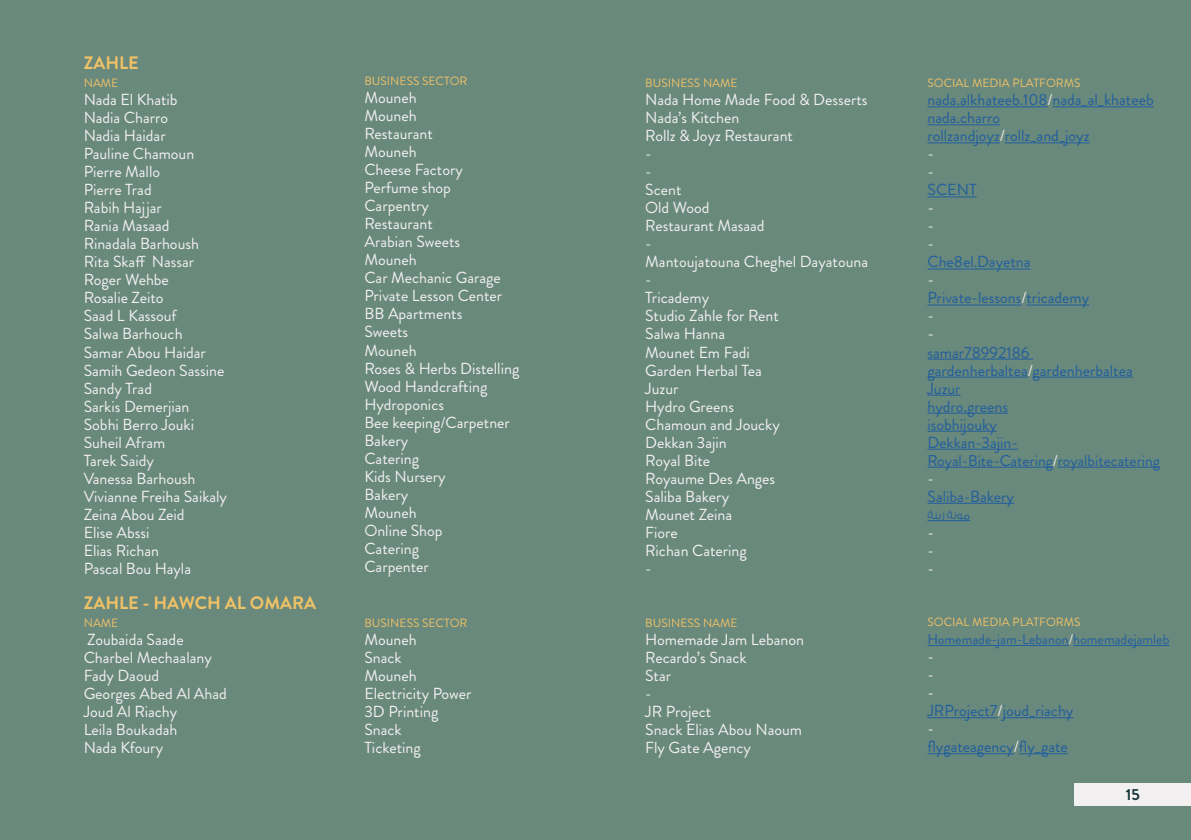
<style>
.page{position:relative;width:1191px;height:840px;background:#fff}
.page>*{position:absolute;margin:0;border:0;box-sizing:border-box;transform-origin:0 0}
.t1{font:700 18px "Brandon Grotesque";color:#f0c267}
.t2{font:16px/18px "Brandon Grotesque";color:#f3f0f1}
.t3{font:16px/18px "Brandon Grotesque";color:#215e9e}
.t4{font:700 16px "Brandon Grotesque";color:#1a3940}
.t5{font:15.6px "Brandon Grotesque";color:#215e9e}
.t6{font:14px "Brandon Grotesque";color:#215e9e}
.t7{font:12px "Brandon Grotesque";color:#f0c267}
.t8{font:300 12px "GESS Two";color:#215e9e;scale:.96 1}
.s1{color:#f3f0f1}
</style>
<div class="page">
<div style="left:0;top:0;width:1191px;height:839px;background:#69897c"></div>
<div style="left:1074px;top:782px;width:117px;height:23px;background:#f3f0f1"></div>
<hr style="left:927px;top:106px;width:120px;height:1px;background:#215e9e">
<hr style="left:1052px;top:106px;width:101px;height:1px;background:#215e9e">
<hr style="left:927px;top:124px;width:73px;height:1px;background:#215e9e">
<hr style="left:927px;top:142px;width:73px;height:1px;background:#215e9e">
<hr style="left:1004px;top:142px;width:85px;height:1px;background:#215e9e">
<hr style="left:927px;top:196px;width:49px;height:1px;background:#215e9e">
<hr style="left:927px;top:268px;width:103px;height:1px;background:#215e9e">
<hr style="left:927px;top:304px;width:94px;height:1px;background:#215e9e">
<hr style="left:1026px;top:304px;width:63px;height:1px;background:#215e9e">
<hr style="left:927px;top:358px;width:106px;height:1px;background:#215e9e">
<hr style="left:927px;top:376px;width:100px;height:1px;background:#215e9e">
<hr style="left:1032px;top:376px;width:100px;height:1px;background:#215e9e">
<hr style="left:927px;top:394px;width:33px;height:1px;background:#215e9e">
<hr style="left:927px;top:412px;width:81px;height:1px;background:#215e9e">
<hr style="left:927px;top:430px;width:69px;height:1px;background:#215e9e">
<hr style="left:927px;top:448px;width:91px;height:1px;background:#215e9e">
<hr style="left:927px;top:466px;width:126px;height:1px;background:#215e9e">
<hr style="left:1057px;top:466px;width:103px;height:1px;background:#215e9e">
<hr style="left:927px;top:502px;width:87px;height:1px;background:#215e9e">
<hr style="left:927px;top:644px;width:141px;height:1px;background:#215e9e">
<hr style="left:1073px;top:644px;width:96px;height:1px;background:#215e9e">
<hr style="left:927px;top:717px;width:70px;height:1px;background:#215e9e">
<hr style="left:1002px;top:717px;width:71px;height:1px;background:#215e9e">
<hr style="left:927px;top:753px;width:87px;height:1px;background:#215e9e">
<hr style="left:1019px;top:753px;width:49px;height:1px;background:#215e9e">
<hr style="left:927px;top:520px;width:43px;height:1px;background:#215e9e">
<p class="t1" style="left:84px;top:51px;width:57px">ZAHLE</p>
<p class="t7" style="left:84px;top:75px;width:36px">NAME</p>
<p class="t2" style="left:84px;top:91px;width:145px">Nada El Khatib<br>Nadia Charro<br>Nadia Haidar<br>Pauline Chamoun<br>Pierre Mallo<br>Pierre Trad<br>Rabih Hajjar<br>Rania Masaad<br>Rinadala Barhoush<br>Rita Skaff Nassar<br>Roger Wehbe<br>Rosalie Zeito<br>Saad L Kassouf<br>Salwa Barhouch<br>Samar Abou Haidar<br>Samih Gedeon Sassine<br>Sandy Trad<br>Sarkis Demerjian<br>Sobhi Berro Jouki<br>Suheil Afram<br>Tarek Saidy<br>Vanessa Barhoush<br>Vivianne Freiha Saikaly<br>Zeina Abou Zeid<br>Elise Abssi<br>Elias Richan<br>Pascal Bou Hayla</p>
<p class="t7" style="left:84px;top:614px;width:36px">NAME</p>
<p class="t2" style="left:84px;top:630px;width:145px">Zoubaida Saade<br>Charbel Mechaalany<br>Fady Daoud<br>Georges Abed Al Ahad<br>Joud Al Riachy<br>Leila Boukadah<br>Nada Kfoury</p>
<p class="t1" style="left:84px;top:590px;width:234px">ZAHLE - HAWCH AL OMARA</p>
<p class="t7" style="left:364px;top:73px;width:105px">BUSINESS SECTOR</p>
<p class="t2" style="left:364px;top:89px;width:156px">Mouneh<br>Mouneh<br>Restaurant<br>Mouneh<br>Cheese Factory<br>Perfume shop<br>Carpentry<br>Restaurant<br>Arabian Sweets<br>Mouneh<br>Car Mechanic Garage<br>Private Lesson Center<br>BB Apartments<br>Sweets<br>Mouneh<br>Roses &amp; Herbs Distelling<br>Wood Handcrafting<br>Hydroponics<br>Bee keeping/Carpetner<br>Bakery<br>Catering<br>Kids Nursery<br>Bakery<br>Mouneh<br>Online Shop<br>Catering<br>Carpenter</p>
<p class="t7" style="left:364px;top:614px;width:105px">BUSINESS SECTOR</p>
<p class="t2" style="left:364px;top:630px;width:109px">Mouneh<br>Snack<br>Mouneh<br>Electricity Power<br>3D Printing<br>Snack<br>Ticketing</p>
<p class="t7" style="left:645px;top:75px;width:94px">BUSINESS NAME</p>
<p class="t2" style="left:645px;top:91px;width:224px">Nada Home Made Food &amp; Desserts<br>Nada’s Kitchen<br>Rollz &amp; Joyz Restaurant<br>-<br>-<br>Scent<br>Old Wood<br>Restaurant Masaad<br>-<br>Mantoujatouna Cheghel Dayatouna -<br>Tricademy<br>Studio Zahle for Rent<br>Salwa Hanna<br>Mounet Em Fadi<br>Garden Herbal Tea<br>Juzur<br>Hydro Greens<br>Chamoun and Joucky<br>Dekkan 3ajin<br>Royal Bite<br>Royaume Des Anges<br>Saliba Bakery<br>Mounet Zeina<br>Fiore<br>Richan Catering<br>-</p>
<p class="t7" style="left:645px;top:614px;width:94px">BUSINESS NAME</p>
<p class="t2" style="left:645px;top:630px;width:160px">Homemade Jam Lebanon<br>Recardo’s Snack<br>Star<br>-<br>JR Project<br>Snack Elias Abou Naoum<br>Fly Gate Agency</p>
<p class="t7" style="left:927px;top:75px;width:155px">SOCIAL MEDIA PLATFORMS</p>
<p class="t3" style="left:927px;top:91px;width:228px">nada.alkhateeb.108<span class="s1">/</span>nada_al_khateeb nada.charro rollzandjoyz<span class="s1">/</span>rollz_and_joyz<br><span class="s1">-<br>-</span></p>
<p class="t3" style="left:927px;top:181px;width:51px">SCENT</p>
<p class="t2" style="left:927px;top:199px;width:8px;text-align:justify">- - -</p>
<p class="t3" style="left:927px;top:253px;width:105px">Che8el.Dayetna</p>
<p class="t3" style="left:927px;top:271px;width:163px"><span class="s1">-<br></span>Private-lessons<span class="s1">/</span>tricademy <span class="s1">-<br>-</span></p>
<p class="t3" style="left:927px;top:343px;width:207px">samar78992186 gardenherbaltea<span class="s1">/</span>gardenherbaltea<br>Juzur<br>hydro.greens<br>isobhijouky<br>Dekkan-3ajin-</p>
<p class="t5" style="left:927px;top:449px;width:234px">Royal-Bite-Catering<span class="s1">/</span>royalbitecatering</p>
<p class="t2" style="left:927px;top:469px;width:8px">-</p>
<p class="t3" style="left:927px;top:487px;width:88px">Saliba-Bakery</p>
<p class="t2" style="left:927px;top:523px;width:8px;text-align:justify">- - -</p>
<p class="t8" style="left:927px;top:508px;width:46px">مونةز ي نة</p>
<p class="t7" style="left:927px;top:613px;width:155px">SOCIAL MEDIA PLATFORMS</p>
<p class="t6" style="left:927px;top:629px;width:243px">Homemade-jam-Lebanon<span class="s1">/</span>homemadejamleb</p>
<p class="t3" style="left:927px;top:647px;width:147px"><span class="s1">-<br>-<br>-<br></span>JRProject7<span class="s1">/</span>joud_riachy <span class="s1">- </span>flygateagency<span class="s1">/</span>fly_gate</p>
<p class="t4" style="left:1125px;top:782px;width:16px">15</p>
</div>
